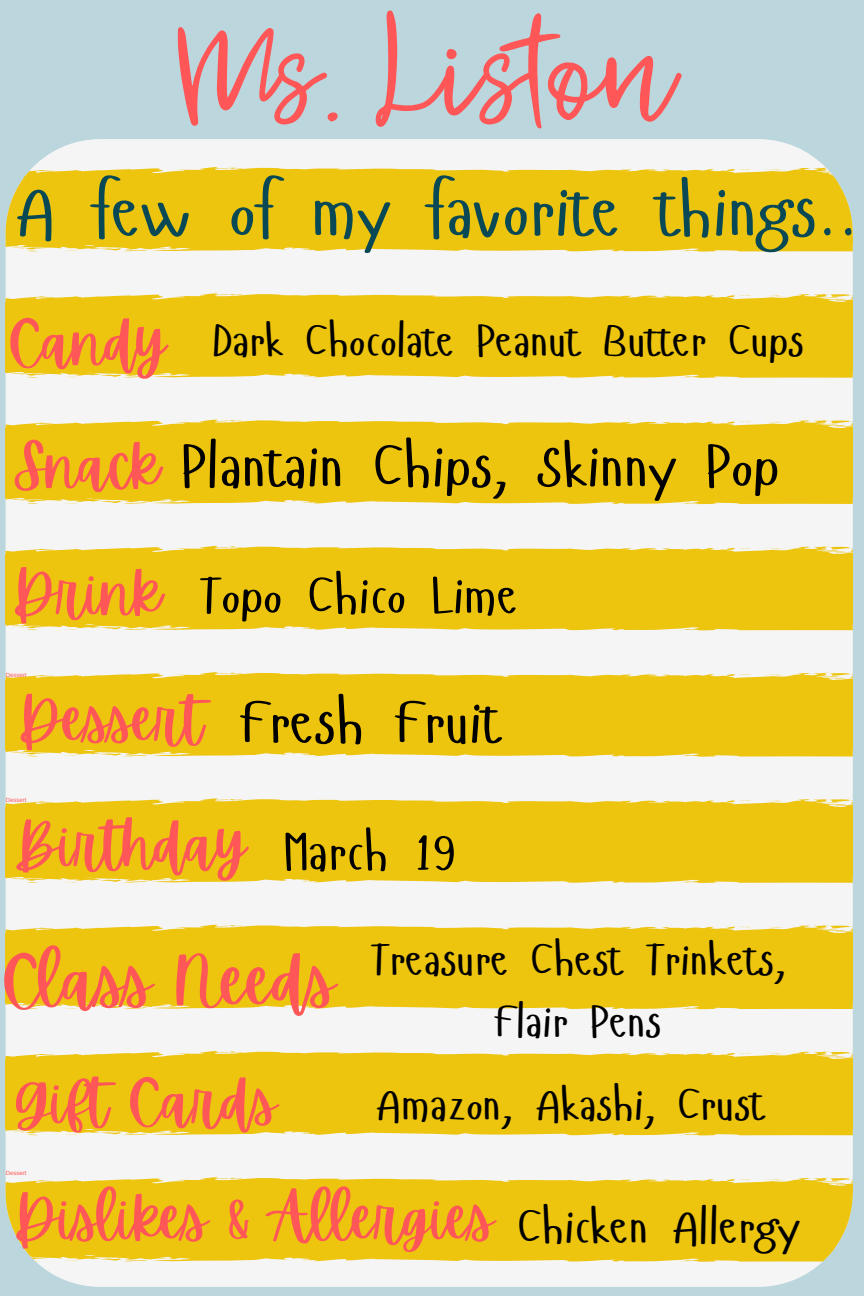
<style>
.page{position:relative;width:864px;height:1296px;background:#bbd7dd}
.page>*{position:absolute;margin:0;border:0;box-sizing:border-box;transform-origin:0 0}
.t1{font:300 129.8px "Jenthill";color:#ff5757}
.t2{font:72px "Hangyaboly";color:#084955}
.t3{font:68px "Apricots";color:#ff5757}
.t4{font:60px "Apricots";color:#ff5757}
.t5{font:60px "Hangyaboly";color:#000}
.t6{font:52px "Hangyaboly";color:#000}
.t7{font:47.7px "Hangyaboly";color:#000}
.t8{font:45.15px "Hangyaboly";color:#000}
.t9{font:44.95px/62.6px "Hangyaboly";color:#000;text-align:center}
.t10{font:44.75px "Hangyaboly";color:#000}
.t11{font:6px "Arimo";color:#ff5757}
.s1{font-family:"Apricots";color:#ff5757}
</style>
<div class="page">
<div style="left:6px;top:139px;width:847px;height:1148px;background:#f5f5f5"></div>
<svg style="left:6px;top:1177px;width:847px;height:85px;background:#ecc61d"></svg>
<svg style="left:32px;top:1251px;width:45px;height:11px"></svg>
<svg style="left:91px;top:1250px;width:59px;height:11px"></svg>
<svg style="left:272px;top:1250px;width:41px;height:11px"></svg>
<svg style="left:523px;top:1247px;width:21px;height:4px"></svg>
<svg style="left:830px;top:1178px;width:28px;height:8px"></svg>
<svg style="left:766px;top:1179px;width:21px;height:2px"></svg>
<svg style="left:739px;top:1179px;width:12px;height:1px"></svg>
<svg style="left:625px;top:1192px;width:27px;height:2px"></svg>
<svg style="left:414px;top:1190px;width:35px;height:2px"></svg>
<div style="left:6px;top:1051px;width:847px;height:84px;background:#edc40e"></div>
<svg style="left:19px;top:1124px;width:58px;height:12px"></svg>
<svg style="left:91px;top:1124px;width:59px;height:11px"></svg>
<svg style="left:300px;top:1133px;width:13px;height:1px"></svg>
<svg style="left:272px;top:1124px;width:26px;height:1px"></svg>
<svg style="left:523px;top:1121px;width:21px;height:3px"></svg>
<svg style="left:830px;top:1052px;width:28px;height:8px"></svg>
<svg style="left:766px;top:1053px;width:21px;height:2px"></svg>
<svg style="left:739px;top:1053px;width:12px;height:1px"></svg>
<svg style="left:625px;top:1066px;width:27px;height:1px"></svg>
<svg style="left:414px;top:1064px;width:35px;height:2px"></svg>
<div style="left:6px;top:925px;width:847px;height:84px;background:#edc40e"></div>
<svg style="left:19px;top:998px;width:58px;height:11px"></svg>
<svg style="left:91px;top:998px;width:59px;height:11px"></svg>
<svg style="left:300px;top:1007px;width:13px;height:1px"></svg>
<svg style="left:272px;top:998px;width:26px;height:1px"></svg>
<svg style="left:523px;top:995px;width:21px;height:3px"></svg>
<svg style="left:830px;top:925px;width:28px;height:8px"></svg>
<svg style="left:766px;top:926px;width:21px;height:3px"></svg>
<svg style="left:739px;top:927px;width:12px;height:1px"></svg>
<svg style="left:625px;top:939px;width:27px;height:2px"></svg>
<svg style="left:414px;top:938px;width:35px;height:2px"></svg>
<div style="left:6px;top:798px;width:847px;height:85px;background:#edc40e"></div>
<svg style="left:19px;top:872px;width:58px;height:11px"></svg>
<svg style="left:91px;top:871px;width:59px;height:12px"></svg>
<svg style="left:272px;top:871px;width:41px;height:11px"></svg>
<svg style="left:523px;top:868px;width:21px;height:4px"></svg>
<svg style="left:830px;top:799px;width:23px;height:8px"></svg>
<svg style="left:766px;top:800px;width:21px;height:2px"></svg>
<svg style="left:739px;top:800px;width:12px;height:1px"></svg>
<svg style="left:625px;top:813px;width:27px;height:2px"></svg>
<svg style="left:414px;top:811px;width:35px;height:2px"></svg>
<div style="left:6px;top:672px;width:847px;height:85px;background:#edc40e"></div>
<svg style="left:19px;top:746px;width:58px;height:11px"></svg>
<svg style="left:91px;top:745px;width:59px;height:11px"></svg>
<svg style="left:300px;top:754px;width:13px;height:2px"></svg>
<svg style="left:272px;top:745px;width:26px;height:1px"></svg>
<svg style="left:523px;top:742px;width:21px;height:3px"></svg>
<svg style="left:830px;top:673px;width:23px;height:8px"></svg>
<svg style="left:766px;top:674px;width:21px;height:2px"></svg>
<svg style="left:739px;top:674px;width:12px;height:1px"></svg>
<svg style="left:625px;top:687px;width:27px;height:2px"></svg>
<svg style="left:414px;top:685px;width:35px;height:2px"></svg>
<div style="left:6px;top:546px;width:847px;height:84px;background:#edc40e"></div>
<svg style="left:19px;top:619px;width:58px;height:12px"></svg>
<svg style="left:91px;top:619px;width:59px;height:11px"></svg>
<svg style="left:300px;top:628px;width:13px;height:1px"></svg>
<svg style="left:272px;top:619px;width:26px;height:1px"></svg>
<svg style="left:523px;top:616px;width:21px;height:3px"></svg>
<svg style="left:830px;top:547px;width:23px;height:7px"></svg>
<svg style="left:766px;top:548px;width:21px;height:2px"></svg>
<svg style="left:739px;top:548px;width:12px;height:1px"></svg>
<svg style="left:625px;top:561px;width:27px;height:1px"></svg>
<svg style="left:414px;top:559px;width:35px;height:2px"></svg>
<div style="left:6px;top:419px;width:847px;height:85px;background:#edc40e"></div>
<svg style="left:19px;top:493px;width:58px;height:11px"></svg>
<svg style="left:91px;top:492px;width:59px;height:12px"></svg>
<svg style="left:300px;top:502px;width:13px;height:1px"></svg>
<svg style="left:272px;top:492px;width:26px;height:2px"></svg>
<svg style="left:523px;top:490px;width:21px;height:3px"></svg>
<svg style="left:830px;top:420px;width:23px;height:8px"></svg>
<svg style="left:766px;top:421px;width:21px;height:3px"></svg>
<svg style="left:739px;top:421px;width:12px;height:1px"></svg>
<svg style="left:625px;top:434px;width:27px;height:2px"></svg>
<svg style="left:414px;top:433px;width:35px;height:2px"></svg>
<div style="left:6px;top:293px;width:847px;height:85px;background:#edc40e"></div>
<svg style="left:19px;top:367px;width:58px;height:11px"></svg>
<svg style="left:91px;top:366px;width:59px;height:11px"></svg>
<svg style="left:272px;top:366px;width:41px;height:11px"></svg>
<svg style="left:523px;top:363px;width:21px;height:4px"></svg>
<svg style="left:830px;top:294px;width:23px;height:8px"></svg>
<svg style="left:766px;top:295px;width:21px;height:2px"></svg>
<svg style="left:739px;top:295px;width:12px;height:1px"></svg>
<svg style="left:625px;top:308px;width:27px;height:2px"></svg>
<svg style="left:414px;top:306px;width:35px;height:2px"></svg>
<svg style="left:6px;top:167px;width:847px;height:85px;background:#ecc61d"></svg>
<svg style="left:19px;top:240px;width:58px;height:12px"></svg>
<svg style="left:91px;top:240px;width:59px;height:11px"></svg>
<svg style="left:300px;top:249px;width:13px;height:2px"></svg>
<svg style="left:272px;top:240px;width:26px;height:1px"></svg>
<svg style="left:523px;top:237px;width:21px;height:3px"></svg>
<svg style="left:766px;top:169px;width:21px;height:2px"></svg>
<svg style="left:739px;top:169px;width:12px;height:1px"></svg>
<svg style="left:625px;top:182px;width:27px;height:2px"></svg>
<svg style="left:414px;top:180px;width:35px;height:2px"></svg>
<p class="t1" style="left:176px;top:-5px;width:502px">Ms. Liston</p>
<p class="t2" style="left:15px;top:165px;width:845px">A few of my favorite things..</p>
<p class="t4" style="left:7px;top:308px;width:160px">Candy</p>
<p class="t10" style="left:212px;top:312px;width:593px">Dark Chocolate Peanut Butter Cups</p>
<p class="t5" style="left:14px;top:428px;width:767px"><span class="s1">Snack</span> Plantain Chips, Skinny Pop</p>
<p class="t4" style="left:12px;top:558px;width:151px">Drink</p>
<p class="t6" style="left:198px;top:562px;width:321px">Topo Chico Lime</p>
<p class="t11" style="left:6px;top:671px;width:22px">Dessert</p>
<p class="t4" style="left:18px;top:685px;width:187px">Dessert</p>
<p class="t5" style="left:240px;top:684px;width:262px">Fresh Fruit</p>
<p class="t11" style="left:6px;top:797px;width:22px">Dessert</p>
<p class="t4" style="left:13px;top:810px;width:234px">Birthday</p>
<p class="t6" style="left:284px;top:819px;width:174px">March 19</p>
<p class="t3" style="left:1px;top:942px;width:336px">Class Needs</p>
<p class="t4" style="left:13px;top:1068px;width:265px">Gift Cards</p>
<p class="t9" style="left:370px;top:927px;width:418px">Treasure Chest Trinkets,<br>Flair Pens</p>
<p class="t8" style="left:376px;top:1075px;width:390px">Amazon, Akashi, Crust</p>
<p class="t11" style="left:6px;top:1170px;width:22px">Dessert</p>
<p class="t4" style="left:13px;top:1183px;width:482px">Dislikes &amp; Allergies</p>
<p class="t7" style="left:518px;top:1197px;width:283px">Chicken Allergy</p>
</div>
